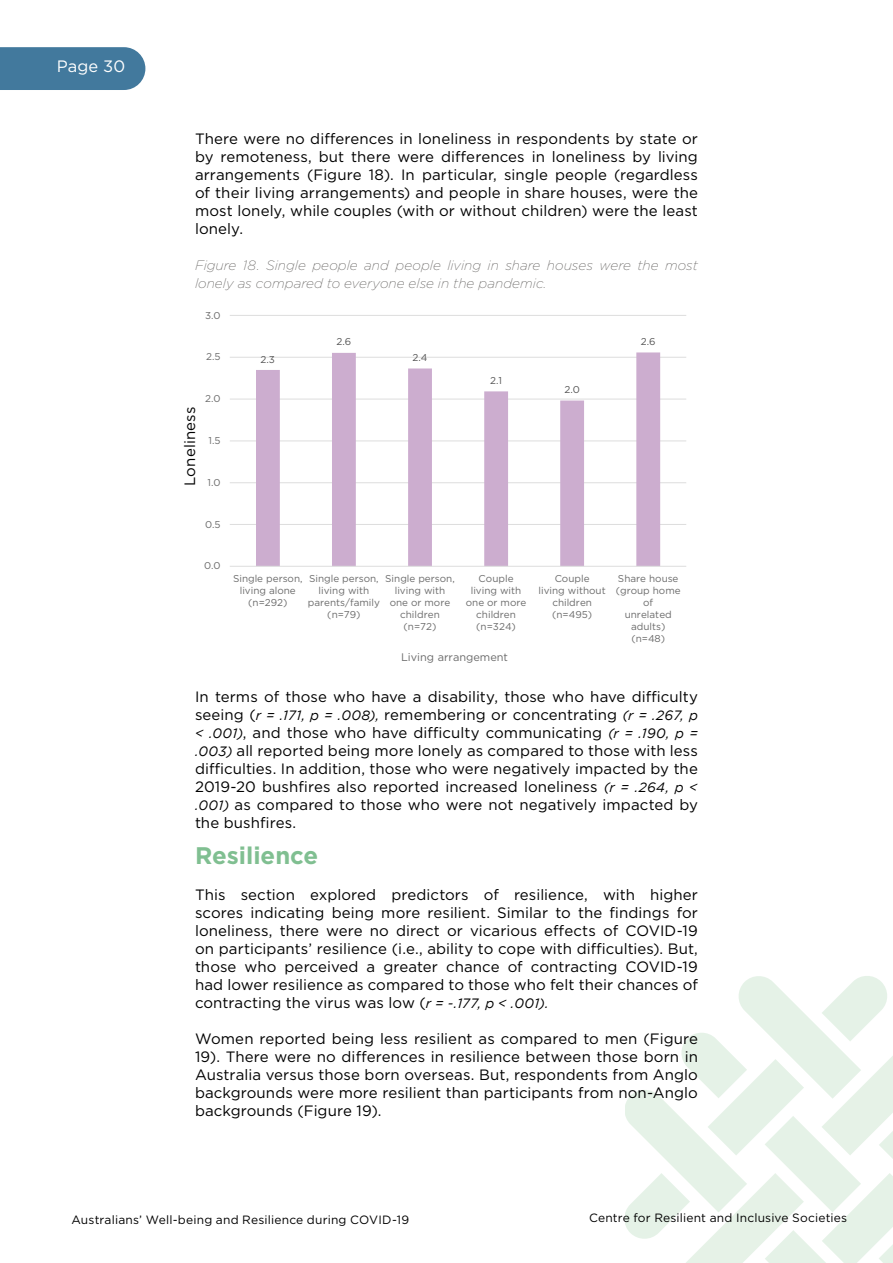
<style>
.page{position:relative;width:893px;height:1263px;background:#fff}
.page>*{position:absolute;margin:0;border:0;box-sizing:border-box;transform-origin:0 0}
.Heading_2{font:700 24px "Gotham";color:#80bf91}
.t1{font:16.5px "Gotham";letter-spacing:.005em;color:#fff}
.t2{font:15px/18px "Gotham";letter-spacing:.005em;color:#000;text-align:justify}
.Annotation_text{font:italic 200 13.5px/18px "Gotham";letter-spacing:.005em;color:#605e5c}
.t3{font:12px "Gotham";letter-spacing:.015em;color:#000}
.t4{font:10.95px "Gotham";color:#6b6b6b}
.t5{font:9.9px/11.9px "Gotham";letter-spacing:-.005em;color:#6b6b6b;text-align:center}
.t6{font:9.9px "Gotham";color:#555}
.s1{font-style:italic;font-size:13.5px}
</style>
<div class="page">
<svg style="left:626px;top:976px;width:267px;height:287px"></svg>
<div style="left:0;top:47px;width:145px;height:43px;background:#42799d"></div>
<hr style="left:230px;top:524px;width:456px;height:1px;background:#ddd">
<hr style="left:230px;top:482px;width:456px;height:1px;background:#ddd">
<hr style="left:230px;top:440px;width:456px;height:1px;background:#ddd">
<hr style="left:230px;top:399px;width:456px;height:1px;background:#ddd">
<hr style="left:230px;top:357px;width:456px;height:1px;background:#ddd">
<hr style="left:230px;top:315px;width:456px;height:1px;background:#ddd">
<svg style="left:256px;top:352px;width:404px;height:214px"></svg>
<hr style="left:230px;top:566px;width:456px;height:1px;background:#ddd">
<p class="t1" style="left:57px;top:56px;width:70px">Page 30</p>
<p class="t2" style="left:195px;top:129px;width:504px">There were no differences in loneliness in respondents by state or by remoteness, but there were differences in loneliness by living arrangements (Figure 18). In particular, single people (regardless of their living arrangements) and people in share houses, were the most lonely, while couples (with or without children) were the least lonely.</p>
<p class="Annotation_text" style="left:195px;top:256px;width:504px">Figure 18. Single people and people living in share houses were the most lonely as compared to everyone else in the pandemic.</p>
<p class="t5" style="left:205px;top:309px;width:17px">3.0</p>
<p class="t5" style="left:206px;top:351px;width:16px">2.5</p>
<p class="t2" style="left:180px;top:486px;width:80px;rotate:-90deg">Loneliness</p>
<p class="t5" style="left:205px;top:392px;width:17px">2.0</p>
<p class="t5" style="left:209px;top:434px;width:14px">1.5</p>
<p class="t5" style="left:208px;top:476px;width:15px">1.0</p>
<p class="t5" style="left:205px;top:518px;width:17px">0.5</p>
<p class="t6" style="left:261px;top:353px;width:16px">2.3</p>
<p class="t6" style="left:337px;top:336px;width:16px">2.6</p>
<p class="t6" style="left:412px;top:351px;width:17px">2.4</p>
<p class="t6" style="left:490px;top:374px;width:13px">2.1</p>
<p class="t6" style="left:564px;top:383px;width:17px">2.0</p>
<p class="t6" style="left:641px;top:335px;width:16px">2.6</p>
<p class="t5" style="left:204px;top:560px;width:18px">0.0</p>
<p class="t5" style="left:233px;top:573px;width:71px">Single person, living alone (n=292)</p>
<p class="t5" style="left:308px;top:573px;width:74px">Single person, living with parents/family (n=79)</p>
<p class="t5" style="left:385px;top:573px;width:71px">Single person, living with one or more children (n=72)</p>
<p class="t5" style="left:466px;top:573px;width:62px">Couple living with one or more children (n=324)</p>
<p class="t5" style="left:539px;top:573px;width:69px">Couple<br>living without children (n=495)</p>
<p class="t5" style="left:616px;top:573px;width:66px">Share house (group home of<br>unrelated adults) (n=48)</p>
<p class="t4" style="left:401px;top:650px;width:108px">Living arrangement</p>
<p class="t2" style="left:195px;top:687px;width:504px">In terms of those who have a disability, those who have difficulty seeing (<span class="s1">r = .171, p = .008),</span> remembering or concentrating <span class="s1">(r = .267, p &lt; .001)</span>, and those who have difficulty communicating <span class="s1">(r = .190, p = .003)</span> all reported being more lonely as compared to those with less difficulties. In addition, those who were negatively impacted by the 2019-20 bushfires also reported increased loneliness <span class="s1">(r = .264, p &lt; .001)</span> as compared to those who were not negatively impacted by the bushfires.</p>
<h3 class="Heading_2" style="left:195px;top:840px;width:125px">Resilience</h3>
<p class="t2" style="left:195px;top:885px;width:504px">This section explored predictors of resilience, with higher scores indicating being more resilient. Similar to the findings for loneliness, there were no direct or vicarious effects of COVID-19 on participants’ resilience (i.e., ability to cope with difficulties). But, those who perceived a greater chance of contracting COVID-19 had lower resilience as compared to those who felt their chances of contracting the virus was low (<span class="s1">r = -.177, p &lt; .001).</span></p>
<p class="t2" style="left:195px;top:1029px;width:504px">Women reported being less resilient as compared to men (Figure 19). There were no differences in resilience between those born in Australia versus those born overseas. But, respondents from Anglo backgrounds were more resilient than participants from non-Anglo backgrounds (Figure 19).</p>
<p class="t3" style="left:71px;top:1212px;width:339px">Australians’ Well-being and Resilience during COVID-19</p>
<p class="t3" style="left:589px;top:1210px;width:260px">Centre for Resilient and Inclusive Societies</p>
</div>
